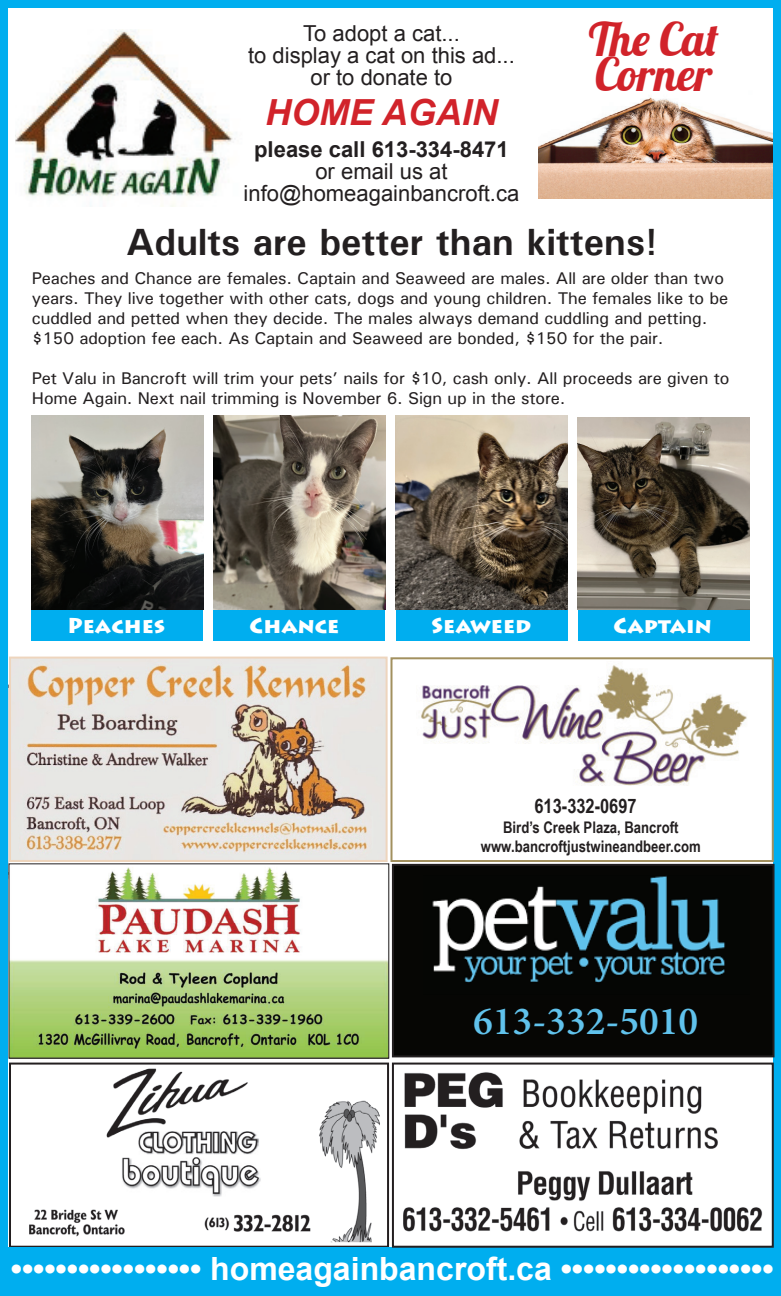
<style>
.page{position:relative;width:781px;height:1296px;background:#fff}
.page>*{position:absolute;margin:0;border:0;box-sizing:border-box;transform-origin:0 0}
.t1{font:45.4px/35px "Lobster";color:#d1232a}
.t2{font:600 40px "Minion Pro";color:#60c2ec}
.t3{font:700 38px "Univers";color:#231f20}
.t4{font:italic 700 36px "Arial";color:#d1232a}
.t5{font:700 32px "Arial";color:#fff}
.t6{font:22px/22px "Arial";color:#231f20;text-align:center}
.t7{font:700 22px "Arial";color:#231f20}
.t8{font:900 21.2px "Lithos Pro";color:#fff}
.t9{font:700 20px "Arial Narrow";color:#231f20}
.t10{font:500 17px/20px "Univers";letter-spacing:-.01em;color:#231f20}
.t11{font:700 16px/19.2px "Arial Narrow";color:#231f20;text-align:center}
</style>
<div class="page">
<img style="left:9px;top:29px;width:762px;height:1219px">
<div style="left:0;top:0;width:780px;height:1296px;border:8px solid #00aeef"></div>
<img style="left:12px;top:660px;width:372px;height:199px">
<div style="left:9px;top:657px;width:378px;height:205px;border:2px solid #eed5bd"></div>
<div style="left:393px;top:865px;width:380px;height:191px;background:#060604"></div>
<div style="left:392px;top:864px;width:382px;height:193px;border:2px solid #231f20"></div>
<img style="left:432px;top:876px;width:293px;height:107px">
<img style="left:16px;top:30px;width:230px;height:177px">
<div style="left:391px;top:658px;width:381px;height:203px;background:#fff"></div>
<div style="left:390px;top:657px;width:383px;height:205px;border:2px solid #a2905f"></div>
<img style="left:421px;top:665px;width:326px;height:121px">
<img style="left:539px;top:86px;width:233px;height:113px">
<div style="left:9px;top:1063px;width:380px;height:185px;border:2px solid #231f20"></div>
<div style="left:1px;top:1248px;width:778px;height:48px;background:#00aeef"></div>
<div style="left:392px;top:1063px;width:381px;height:185px;border:2px solid #231f20"></div>
<img style="left:11px;top:866px;width:376px;height:190px">
<div style="left:32px;top:609px;width:171px;height:32px;background:#00aeef"></div>
<div style="left:214px;top:609px;width:171px;height:32px;background:#00aeef"></div>
<div style="left:578px;top:609px;width:171px;height:32px;background:#00aeef"></div>
<img style="left:578px;top:418px;width:171px;height:191px">
<img style="left:214px;top:416px;width:171px;height:193px">
<img style="left:32px;top:416px;width:171px;height:193px">
<div style="left:396px;top:609px;width:171px;height:32px;background:#00aeef"></div>
<img style="left:396px;top:416px;width:171px;height:193px">
<p class="t6" style="left:248px;top:23px;width:268px">To adopt a cat...<br>to display a cat on this ad... or to donate to</p>
<h3 class="t4" style="left:265px;top:89px;width:234px">HOME AGAIN</h3>
<p class="t7" style="left:254px;top:135px;width:256px">please call 613-334-8471</p>
<p class="t6" style="left:243px;top:161px;width:277px">or email us at info@homeagainbancroft.ca</p>
<h1 class="t1" style="left:589px;top:27px;width:131px">The Cat<br>Corner</h1>
<h3 class="t3" style="left:126px;top:218px;width:532px">Adults are better than kittens!</h3>
<p class="t10" style="left:32px;top:267px;width:697px">Peaches and Chance are females. Captain and Seaweed are males. All are older than two years. They live together with other cats, dogs and young children. The females like to be cuddled and petted when they decide. The males always demand cuddling and petting. $150 adoption fee each. As Captain and Seaweed are bonded, $150 for the pair.</p>
<p class="t10" style="left:32px;top:367px;width:699px">Pet Valu in Bancroft will trim your pets’ nails for $10, cash only. All proceeds are given to<br>Home Again. Next nail trimming is November 6. Sign up in the store.</p>
<p class="t8" style="left:68px;top:612px;width:99px">Peaches</p>
<p class="t8" style="left:249px;top:612px;width:91px">Chance</p>
<p class="t8" style="left:431px;top:612px;width:101px">Seaweed</p>
<p class="t8" style="left:613px;top:612px;width:100px">Captain</p>
<p class="t9" style="left:534px;top:791px;width:104px">613-332-0697</p>
<p class="t11" style="left:481px;top:817px;width:221px">Bird’s Creek Plaza, Bancroft www.bancroftjustwineandbeer.com</p>
<h2 class="t2" style="left:473px;top:994px;width:226px">613-332-5010</h2>
<h3 class="t5" style="left:11px;top:1248px;width:764px">••••••••••••••••• homeagainbancroft.ca •••••••••••••••••••</h3>
</div>
